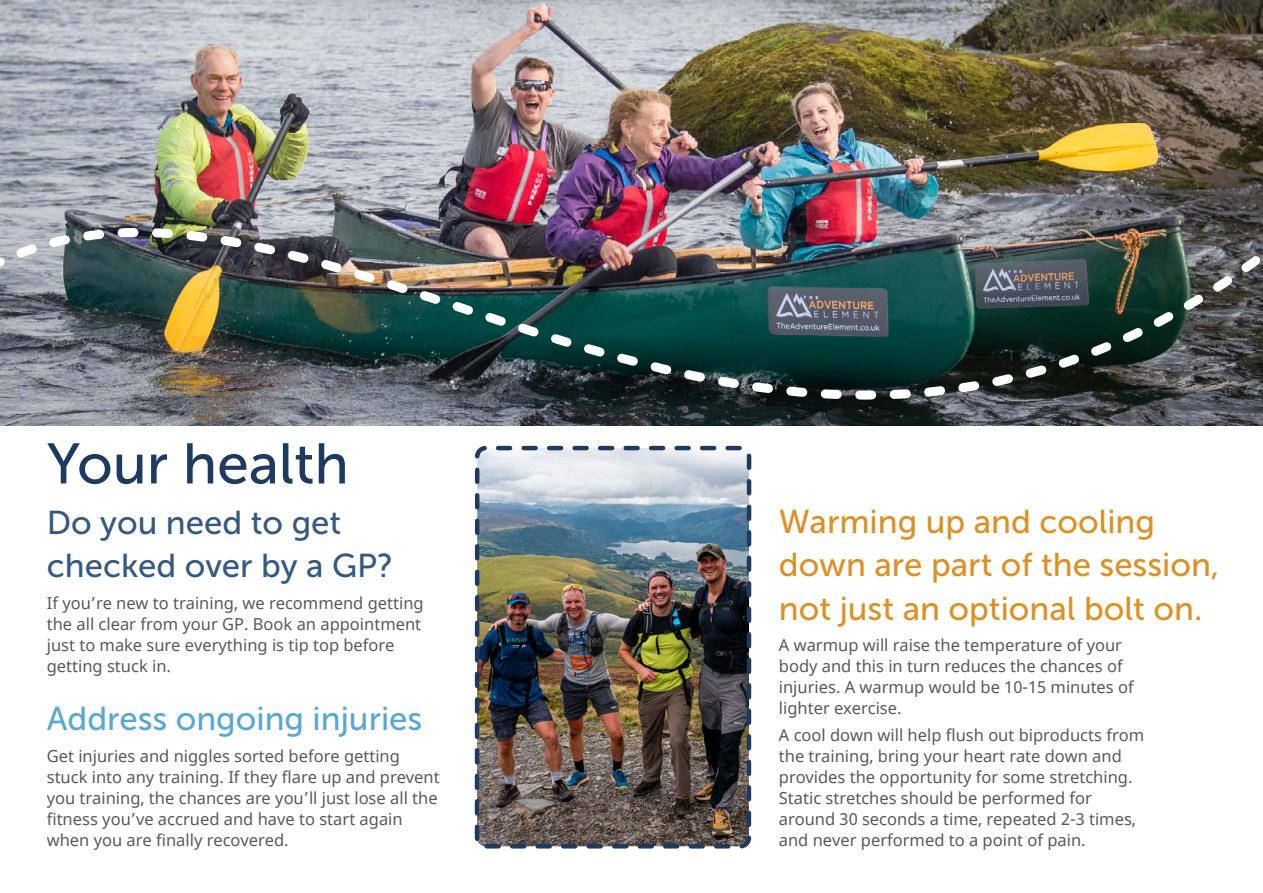
<style>
.page{position:relative;width:1263px;height:893px;background:#fff}
.page>*{position:absolute;margin:0;border:0;box-sizing:border-box;transform-origin:0 0}
.t1{font:57px "Museo Sans 500";color:#1e3b5f}
.t2{font:33px/43.5px "Museo Sans 500";color:#db9126}
.t3{font:33px/43.5px "Museo Sans 500";color:#365a7f}
.t4{font:33px "Museo Sans 500";color:#5ba8ce}
.t5{font:16.5px/21px "Noto Sans";color:#57585a}
</style>
<div class="page">
<img style="left:0;top:0;width:1263px;height:95px">
<img style="left:480px;top:638px;width:266px;height:205px">
<div style="left:475px;top:446px;width:276px;height:402px;border:4px dashed #1e3b5f;border-radius:9px"></div>
<img style="left:0;top:95px;width:1263px;height:543px">
<h1 class="t1" style="left:47px;top:433px;width:303px">Your health</h1>
<h2 class="t3" style="left:47px;top:501px;width:348px">Do you need to get checked over by a GP?</h2>
<h2 class="t2" style="left:779px;top:500px;width:442px">Warming up and cooling down are part of the session, not just an optional bolt on.</h2>
<p class="t5" style="left:47px;top:593px;width:378px">If you’re new to training, we recommend getting the all clear from your GP. Book an appointment just to make sure everything is tip top before getting stuck in.</p>
<p class="t5" style="left:779px;top:635px;width:356px">A warmup will raise the temperature of your body and this in turn reduces the chances of injuries. A warmup would be 10-15 minutes of lighter exercise.</p>
<p class="t5" style="left:779px;top:725px;width:367px">A cool down will help flush out biproducts from the training, bring your heart rate down and provides the opportunity for some stretching.<br>Static stretches should be performed for around 30 seconds a time, repeated 2-3 times, and never performed to a point of pain.</p>
<h2 class="t4" style="left:47px;top:701px;width:377px">Address ongoing injuries</h2>
<p class="t5" style="left:47px;top:746px;width:394px">Get injuries and niggles sorted before getting stuck into any training. If they flare up and prevent you training, the chances are you’ll just lose all the fitness you’ve accrued and have to start again when you are finally recovered.</p>
</div>
